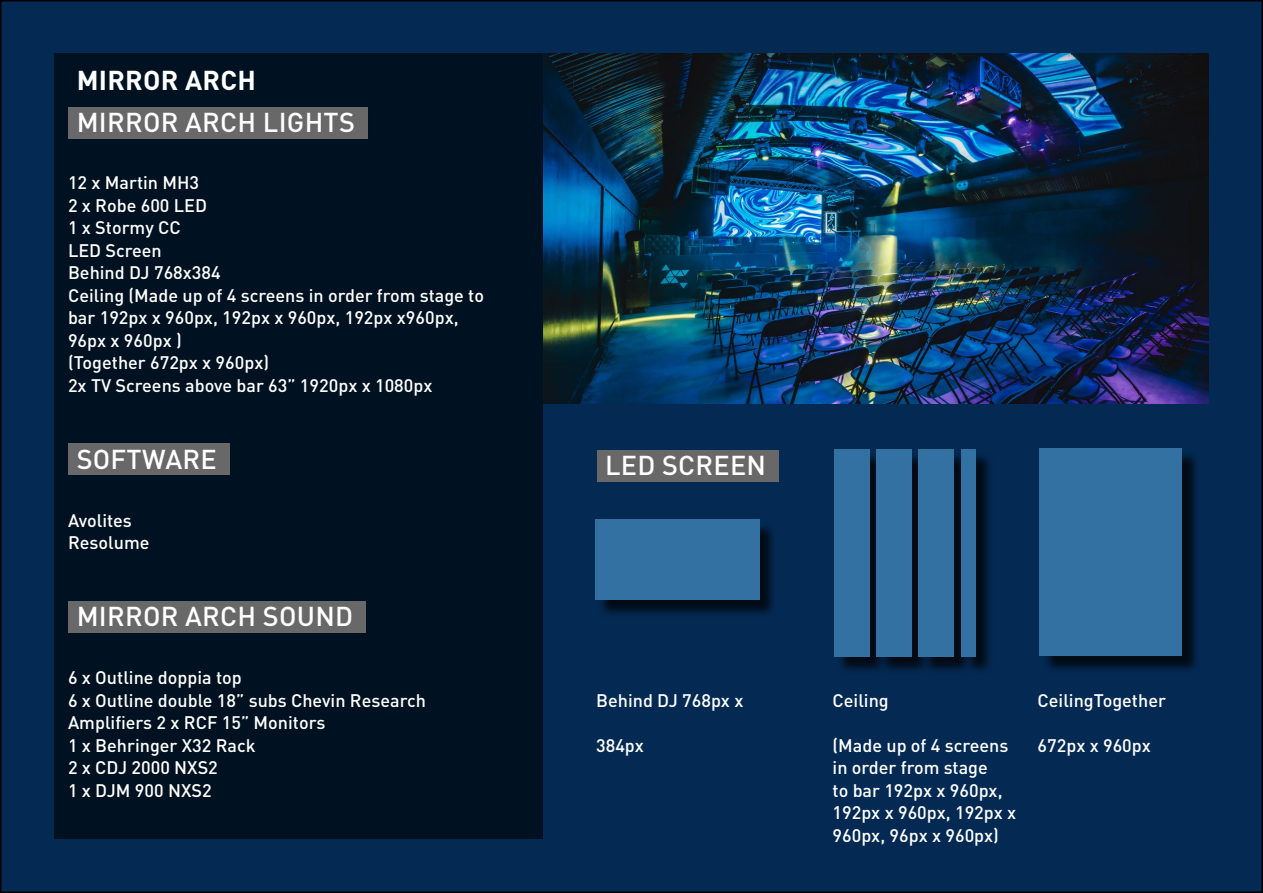
<style>
.page{position:relative;width:1263px;height:893px;background:#fff}
.page>*{position:absolute;margin:0;border:0;box-sizing:border-box;transform-origin:0 0}
.t1{font:500 27px "DIN Pro";letter-spacing:.01em;color:#fff}
.t2{font:700 27px "DIN Pro";letter-spacing:.01em;color:#fff}
.t3{font:500 18px/22.5px "DIN Pro";color:#fff}
</style>
<div class="page">
<div style="left:1px;top:1px;width:1261px;height:891px;background:#042a54"></div>
<div style="left:597px;top:450px;width:182px;height:31px;background:#686868"></div>
<img style="left:543px;top:53px;width:666px;height:351px">
<div style="left:54px;top:53px;width:489px;height:786px;background:#001121"></div>
<div style="left:68px;top:107px;width:300px;height:32px;background:#686868"></div>
<div style="left:68px;top:443px;width:162px;height:32px;background:#686868"></div>
<div style="left:68px;top:601px;width:298px;height:32px;background:#686868"></div>
<div style="left:597px;top:451px;width:604px;height:224px;background:#000;opacity:.75"></div>
<div style="left:595px;top:520px;width:164px;height:80px;background:#3471a3"></div>
<div style="left:876px;top:449px;width:36px;height:207px;background:#3471a3"></div>
<div style="left:834px;top:449px;width:35px;height:207px;background:#3471a3"></div>
<div style="left:919px;top:449px;width:35px;height:207px;background:#3471a3"></div>
<div style="left:961px;top:449px;width:14px;height:207px;background:#3471a3"></div>
<div style="left:1039px;top:448px;width:143px;height:208px;background:#3471a3"></div>
<h1 class="t2" style="left:77px;top:62px;width:181px">MIRROR ARCH</h1>
<h1 class="t1" style="left:77px;top:104px;width:280px">MIRROR ARCH LIGHTS</h1>
<p class="t3" style="left:68px;top:171px;width:417px">12 x Martin MH3<br>2 x Robe 600 LED<br>1 x Stormy CC<br>LED Screen<br>Behind DJ 768x384<br>Ceiling (Made up of 4 screens in order from stage to bar 192px x 960px, 192px x 960px, 192px x960px,<br>96px x 960px )<br>(Together 672px x 960px)<br>2x TV Screens above bar 63” 1920px x 1080px</p>
<h1 class="t1" style="left:77px;top:441px;width:142px">SOFTWARE</h1>
<p class="t3" style="left:68px;top:508px;width:83px">Avolites<br>Resolume</p>
<h1 class="t1" style="left:77px;top:598px;width:278px">MIRROR ARCH SOUND</h1>
<p class="t3" style="left:68px;top:666px;width:359px">6 x Outline doppia top<br>6 x Outline double 18” subs Chevin Research<br>Amplifiers 2 x RCF 15” Monitors<br>1 x Behringer X32 Rack<br>2 x CDJ 2000 NXS2<br>1 x DJM 900 NXS2</p>
<h1 class="t1" style="left:605px;top:447px;width:163px">LED SCREEN</h1>
<p class="t3" style="left:596px;top:688px;width:149px">Behind DJ 768px x</p>
<p class="t3" style="left:596px;top:733px;width:49px">384px</p>
<p class="t3" style="left:832px;top:688px;width:58px">Ceiling</p>
<p class="t3" style="left:832px;top:733px;width:185px">(Made up of 4 screens in order from stage<br>to bar 192px x 960px,<br>192px x 960px, 192px x<br>960px, 96px x 960px)</p>
<p class="t3" style="left:1037px;top:688px;width:130px">CeilingTogether</p>
<p class="t3" style="left:1037px;top:733px;width:115px">672px x 960px</p>
</div>
